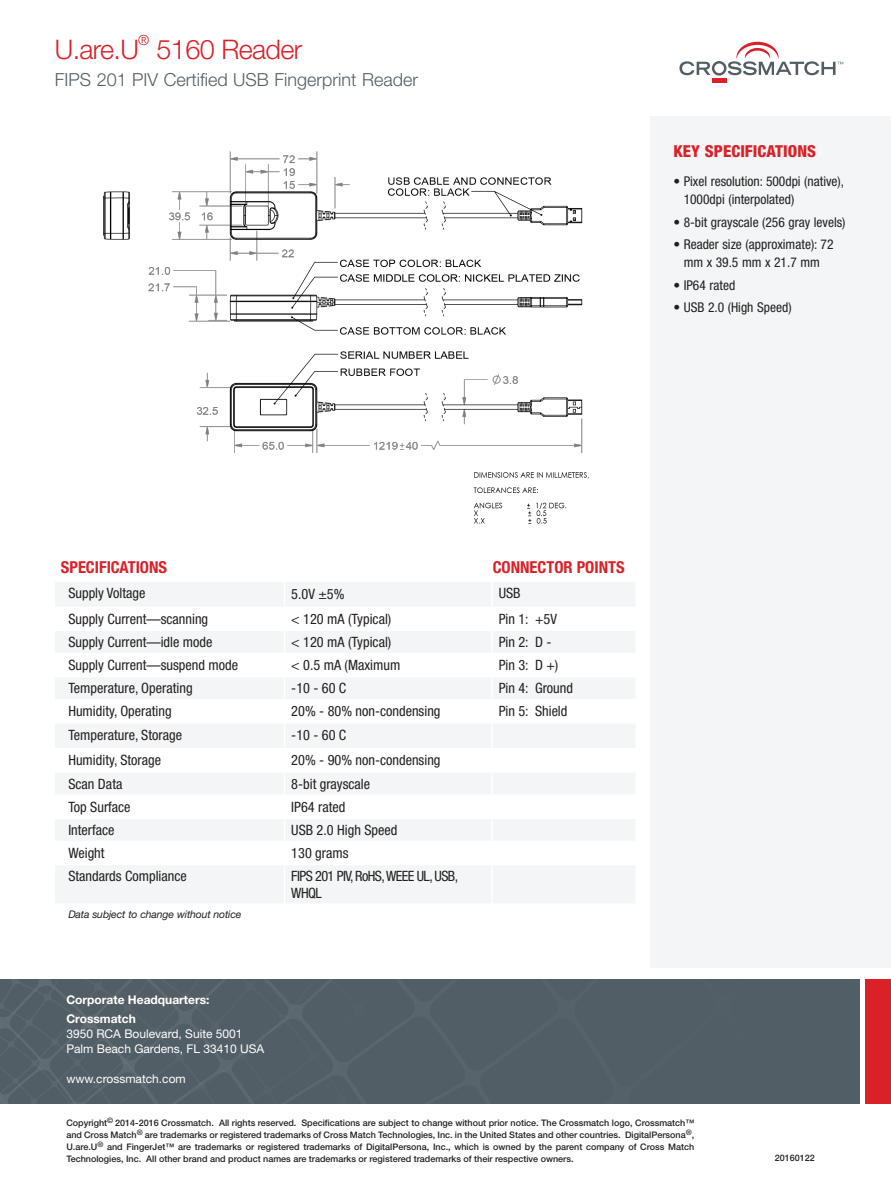
<style>
.page{position:relative;width:891px;height:1188px;background:#fff}
.page>*{position:absolute;margin:0;border:0;box-sizing:border-box;transform-origin:0 0}
.t1{font:300 27px "Helvetica Neue LT Std";letter-spacing:-.025em;color:#da2128}
.t2{font:300 18px "Helvetica Neue LT Std";color:#525e65}
.t3{font:700 condensed 16.5px "Helvetica Neue LT Std";color:#da2128}
.subhead{font:800 condensed 16.5px "Helvetica Neue LT Std";letter-spacing:.005em;color:#da2128}
.t4{font:condensed 14.25px "Helvetica Neue LT Std";color:#231f20}
.t5{font:condensed 14.25px/16.5px "Helvetica Neue LT Std";letter-spacing:-.04em;color:#231f20}
.t6{font:300 13.95px "Helvetica Neue LT Std";color:#da2128}
.specs{font:condensed 13.5px/18px "Helvetica Neue LT Std";color:#231f20}
.adress_text{font:12px "Helvetica Neue LT Std";color:#fff}
.adress_orange_headli{font:700 12px "Helvetica Neue LT Std";color:#fff}
.adresse_web{font:12px "Helvetica Neue LT Std";color:#fff}
.adress_black_subhead{font:700 12px "Helvetica Neue LT Std";color:#fff}
.t7{font:italic 10.5px "Helvetica Neue LT Std";letter-spacing:-.015em;color:#231f20}
.copyright_text_white{font:500 9px/12px "Helvetica Neue LT Std";color:#231f20;text-align:justify}
</style>
<div class="page">
<div style="left:0;top:979px;width:859px;height:124px;background:#525e65"></div>
<div style="left:865px;top:979px;width:26px;height:124px;background:#da2128"></div>
<svg style="left:0;top:979px;width:332px;height:124px"></svg>
<div style="left:651px;top:117px;width:240px;height:851px;background:#f3f5f6"></div>
<div style="left:712px;top:78px;width:14px;height:5px;background:#da2128"></div>
<svg style="left:680px;top:42px;width:163px;height:34px"></svg>
<svg style="left:55px;top:582px;width:580px;height:321px;fill:#f3f5f6"></svg>
<hr style="left:491px;top:608px;width:2px;height:22px;background:#fff">
<hr style="left:491px;top:654px;width:2px;height:22px;background:#fff">
<hr style="left:491px;top:701px;width:2px;height:21px;background:#fff">
<hr style="left:491px;top:749px;width:2px;height:22px;background:#fff">
<hr style="left:491px;top:796px;width:2px;height:22px;background:#fff">
<hr style="left:491px;top:842px;width:2px;height:22px;background:#fff">
<hr style="left:492px;top:607px;width:145px;height:1px;background:#fff">
<hr style="left:491px;top:582px;width:2px;height:25px;background:#fff">
<hr style="left:285px;top:607px;width:207px;height:1px;background:#fff">
<hr style="left:55px;top:607px;width:230px;height:1px;background:#fff">
<hr style="left:492px;top:630px;width:145px;height:1px;background:#fff">
<hr style="left:492px;top:653px;width:145px;height:1px;background:#fff">
<hr style="left:285px;top:630px;width:207px;height:1px;background:#fff">
<hr style="left:491px;top:631px;width:2px;height:22px;background:#fff">
<hr style="left:285px;top:653px;width:207px;height:1px;background:#fff">
<hr style="left:55px;top:630px;width:230px;height:1px;background:#fff">
<hr style="left:55px;top:653px;width:230px;height:1px;background:#fff">
<hr style="left:492px;top:676px;width:145px;height:1px;background:#fff">
<hr style="left:492px;top:699px;width:145px;height:2px;background:#fff">
<hr style="left:285px;top:676px;width:207px;height:1px;background:#fff">
<hr style="left:491px;top:677px;width:2px;height:22px;background:#fff">
<hr style="left:285px;top:699px;width:207px;height:2px;background:#fff">
<hr style="left:55px;top:676px;width:230px;height:1px;background:#fff">
<hr style="left:55px;top:699px;width:230px;height:2px;background:#fff">
<hr style="left:492px;top:722px;width:145px;height:2px;background:#fff">
<hr style="left:492px;top:748px;width:145px;height:1px;background:#fff">
<hr style="left:285px;top:722px;width:207px;height:2px;background:#fff">
<hr style="left:491px;top:724px;width:2px;height:24px;background:#fff">
<hr style="left:285px;top:748px;width:207px;height:1px;background:#fff">
<hr style="left:55px;top:722px;width:230px;height:2px;background:#fff">
<hr style="left:55px;top:748px;width:230px;height:1px;background:#fff">
<hr style="left:492px;top:771px;width:145px;height:2px;background:#fff">
<hr style="left:492px;top:794px;width:145px;height:2px;background:#fff">
<hr style="left:285px;top:771px;width:207px;height:2px;background:#fff">
<hr style="left:491px;top:773px;width:2px;height:21px;background:#fff">
<hr style="left:285px;top:794px;width:207px;height:2px;background:#fff">
<hr style="left:55px;top:771px;width:230px;height:2px;background:#fff">
<hr style="left:55px;top:794px;width:230px;height:2px;background:#fff">
<hr style="left:492px;top:818px;width:145px;height:1px;background:#fff">
<hr style="left:492px;top:841px;width:145px;height:1px;background:#fff">
<hr style="left:285px;top:818px;width:207px;height:1px;background:#fff">
<hr style="left:491px;top:819px;width:2px;height:22px;background:#fff">
<hr style="left:285px;top:841px;width:207px;height:1px;background:#fff">
<hr style="left:55px;top:818px;width:230px;height:1px;background:#fff">
<svg style="left:284px;top:582px;width:1px;height:282px"></svg>
<hr style="left:55px;top:841px;width:230px;height:1px;background:#fff">
<hr style="left:492px;top:864px;width:145px;height:1px;background:#fff">
<hr style="left:285px;top:864px;width:207px;height:1px;background:#fff">
<hr style="left:491px;top:865px;width:2px;height:38px;background:#fff">
<hr style="left:55px;top:864px;width:230px;height:1px;background:#fff">
<hr style="left:284px;top:865px;width:1px;height:38px;background:#fff">
<img style="left:103px;top:151px;width:486px;height:373px">
<p class="t1" style="left:55px;top:33px;width:85px">U.are.U</p>
<p class="t6" style="left:138px;top:32px;width:13px">®</p>
<p class="t1" style="left:157px;top:33px;width:147px">5160 Reader</p>
<p class="t2" style="left:55px;top:69px;width:365px">FIPS 201 PIV Certified USB Fingerprint Reader</p>
<p class="subhead" style="left:673px;top:141px;width:144px">KEY SPECIFICATIONS</p>
<p class="specs" style="left:684px;top:172px;width:162px;text-indent:-10px">• Pixel resolution: 500dpi (native),<br>1000dpi (interpolated)</p>
<p class="specs" style="left:673px;top:213px;width:174px">• 8-bit grayscale (256 gray levels)</p>
<p class="specs" style="left:673px;top:235px;width:162px;text-align:center">• Reader size (approximate): 72 mm x 39.5 mm x 21.7 mm</p>
<p class="specs" style="left:673px;top:276px;width:63px">• IP64 rated</p>
<p class="specs" style="left:673px;top:298px;width:120px">• USB 2.0 (High Speed)</p>
<p class="t3" style="left:61px;top:557px;width:108px">SPECIFICATIONS</p>
<p class="t3" style="left:493px;top:557px;width:133px">CONNECTOR POINTS</p>
<p class="t4" style="left:68px;top:585px;width:79px">Supply Voltage</p>
<p class="t4" style="left:291px;top:586px;width:55px">5.0V ±5%</p>
<p class="t4" style="left:499px;top:585px;width:23px">USB</p>
<p class="t4" style="left:68px;top:611px;width:141px">Supply Current—scanning</p>
<p class="t4" style="left:291px;top:611px;width:102px">&lt; 120 mA (Typical)</p>
<p class="t4" style="left:499px;top:611px;width:60px">Pin 1: +5V</p>
<p class="t4" style="left:68px;top:634px;width:146px">Supply Current—idle mode</p>
<p class="t4" style="left:291px;top:634px;width:102px">&lt; 120 mA (Typical)</p>
<p class="t4" style="left:499px;top:634px;width:54px">Pin 2: D -</p>
<p class="t4" style="left:68px;top:657px;width:171px">Supply Current—suspend mode</p>
<p class="t4" style="left:291px;top:657px;width:110px">&lt; 0.5 mA (Maximum</p>
<p class="t4" style="left:499px;top:657px;width:61px">Pin 3: D +)</p>
<p class="t4" style="left:68px;top:680px;width:126px">Temperature, Operating</p>
<p class="t4" style="left:291px;top:680px;width:57px">-10 - 60 C</p>
<p class="t4" style="left:499px;top:680px;width:76px">Pin 4: Ground</p>
<p class="t4" style="left:68px;top:703px;width:105px">Humidity, Operating</p>
<p class="t4" style="left:291px;top:703px;width:151px">20% - 80% non-condensing</p>
<p class="t4" style="left:499px;top:703px;width:70px">Pin 5: Shield</p>
<p class="t4" style="left:68px;top:726px;width:115px">Temperature, Storage</p>
<p class="t4" style="left:291px;top:726px;width:57px">-10 - 60 C</p>
<p class="t4" style="left:68px;top:752px;width:94px">Humidity, Storage</p>
<p class="t4" style="left:291px;top:752px;width:151px">20% - 90% non-condensing</p>
<p class="t4" style="left:68px;top:775px;width:55px">Scan Data</p>
<p class="t4" style="left:291px;top:775px;width:80px">8-bit grayscale</p>
<p class="t4" style="left:68px;top:798px;width:64px">Top Surface</p>
<p class="t4" style="left:291px;top:798px;width:56px">IP64 rated</p>
<p class="t4" style="left:68px;top:822px;width:48px">Interface</p>
<p class="t4" style="left:291px;top:822px;width:108px">USB 2.0 High Speed</p>
<p class="t4" style="left:68px;top:845px;width:38px">Weight</p>
<p class="t4" style="left:291px;top:845px;width:59px">130 grams</p>
<p class="t4" style="left:68px;top:868px;width:120px">Standards Compliance</p>
<p class="t5" style="left:291px;top:868px;width:168px">FIPS 201 PIV, RoHS, WEEE UL, USB,<br>WHQL</p>
<p class="t7" style="left:68px;top:908px;width:175px">Data subject to change without notice</p>
<p class="adress_orange_headli" style="left:66px;top:993px;width:145px">Corporate Headquarters:</p>
<p class="adress_black_subhead" style="left:66px;top:1012px;width:71px">Crossmatch</p>
<p class="adress_text" style="left:66px;top:1027px;width:178px">3950 RCA Boulevard, Suite 5001</p>
<p class="adress_text" style="left:66px;top:1042px;width:200px">Palm Beach Gardens, FL 33410 USA</p>
<p class="adresse_web" style="left:66px;top:1072px;width:121px">www.crossmatch.com</p>
<p class="copyright_text_white" style="left:66px;top:1116px;width:629px">Copyright<sup>©</sup> 2014-2016 Crossmatch. All rights reserved. Specifications are subject to change without prior notice. The Crossmatch logo, Crossmatch™ and Cross Match<sup>®</sup> are trademarks or registered trademarks of Cross Match Technologies, Inc. in the United States and other countries. DigitalPersona<sup>®</sup>, U.are.U<sup>®</sup> and FingerJet™ are trademarks or registered trademarks of DigitalPersona, Inc., which is owned by the parent company of Cross Match Technologies, Inc. All other brand and product names are trademarks or registered trademarks of their respective owners.</p>
<p class="copyright_text_white" style="left:775px;top:1152px;width:42px">20160122</p>
</div>
